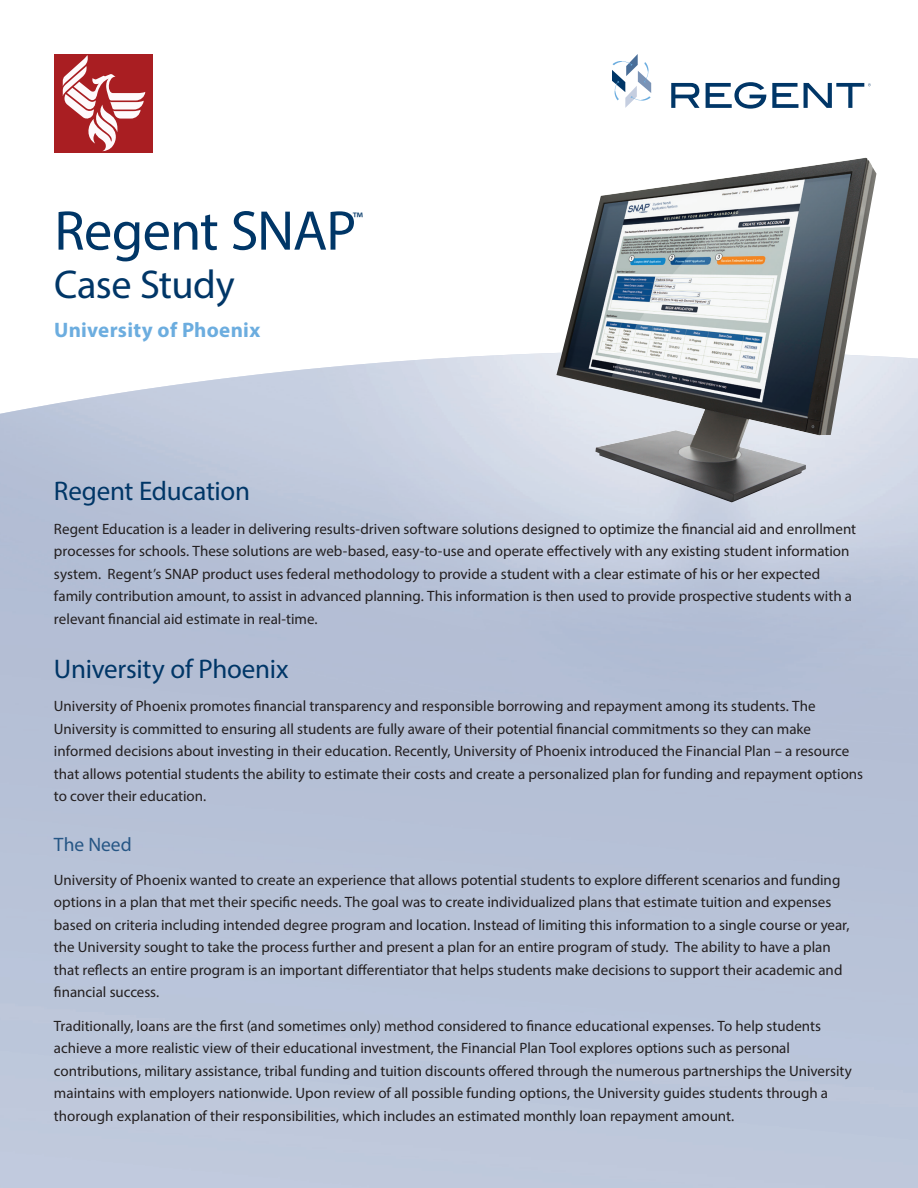
<style>
.page{position:relative;width:918px;height:1188px;background:#fff}
.page>*{position:absolute;margin:0;border:0;box-sizing:border-box;transform-origin:0 0}
._1_Head{font:56.4px "Myriad Pro";letter-spacing:-.02em;color:#003667}
._1_Head-2{font:40.35px "Myriad Pro";letter-spacing:-.01em;color:#003667}
._2a_Subhead{font:27px "Myriad Pro";letter-spacing:-.01em;color:#003667}
._1_Head-3{font:700 21px "Myriad Pro";letter-spacing:.015em;color:#6caddf}
._2b_Secondary_Line{font:19.5px "Myriad Pro";color:#265685}
._1_Head-4{font:16.95px "Myriad Pro";color:#003667}
._3_Body{font:15px/22.5px "Myriad Pro";color:#231f20}
</style>
<div class="page">
<svg style="left:671px;top:83px;width:29px;height:25px"></svg>
<svg style="left:706px;top:82px;width:60px;height:27px"></svg>
<svg style="left:772px;top:83px;width:26px;height:25px"></svg>
<svg style="left:612px;top:54px;width:39px;height:54px"></svg>
<svg style="left:804px;top:83px;width:67px;height:25px"></svg>
<img style="left:556px;top:158px;width:320px;height:344px">
<div style="left:54px;top:54px;width:99px;height:99px;background:#a91e22"></div>
<svg style="left:63px;top:55px;width:82px;height:96px"></svg>
<p class="_1_Head" style="left:54px;top:196px;width:303px">Regent SNAP</p>
<p class="_1_Head-4" style="left:352px;top:208px;width:12px">™</p>
<p class="_1_Head-2" style="left:54px;top:260px;width:182px">Case Study</p>
<p class="_1_Head-3" style="left:54px;top:316px;width:208px">University of Phoenix</p>
<p class="_2a_Subhead" style="left:54px;top:475px;width:198px">Regent Education</p>
<p class="_3_Body" style="left:54px;top:517px;width:804px">Regent Education is a leader in delivering results-driven software solutions designed to optimize the financial aid and enrollment processes for schools. These solutions are web-based, easy-to-use and operate effectively with any existing student information system. Regent’s SNAP product uses federal methodology to provide a student with a clear estimate of his or her expected family contribution amount, to assist in advanced planning. This information is then used to provide prospective students with a relevant financial aid estimate in real-time.</p>
<p class="_2a_Subhead" style="left:54px;top:652px;width:236px">University of Phoenix</p>
<p class="_3_Body" style="left:54px;top:695px;width:811px">University of Phoenix promotes financial transparency and responsible borrowing and repayment among its students. The University is committed to ensuring all students are fully aware of their potential financial commitments so they can make informed decisions about investing in their education. Recently, University of Phoenix introduced the Financial Plan – a resource that allows potential students the ability to estimate their costs and create a personalized plan for funding and repayment options to cover their education.</p>
<p class="_2b_Secondary_Line" style="left:54px;top:833px;width:79px">The Need</p>
<p class="_3_Body" style="left:54px;top:868px;width:797px">University of Phoenix wanted to create an experience that allows potential students to explore different scenarios and funding options in a plan that met their specific needs. The goal was to create individualized plans that estimate tuition and expenses based on criteria including intended degree program and location. Instead of limiting this information to a single course or year, the University sought to take the process further and present a plan for an entire program of study. The ability to have a plan that reflects an entire program is an important differentiator that helps students make decisions to support their academic and financial success.</p>
<p class="_3_Body" style="left:54px;top:1014px;width:800px">Traditionally, loans are the first (and sometimes only) method considered to finance educational expenses. To help students achieve a more realistic view of their educational investment, the Financial Plan Tool explores options such as personal contributions, military assistance, tribal funding and tuition discounts offered through the numerous partnerships the University maintains with employers nationwide. Upon review of all possible funding options, the University guides students through a thorough explanation of their responsibilities, which includes an estimated monthly loan repayment amount.</p>
</div>
